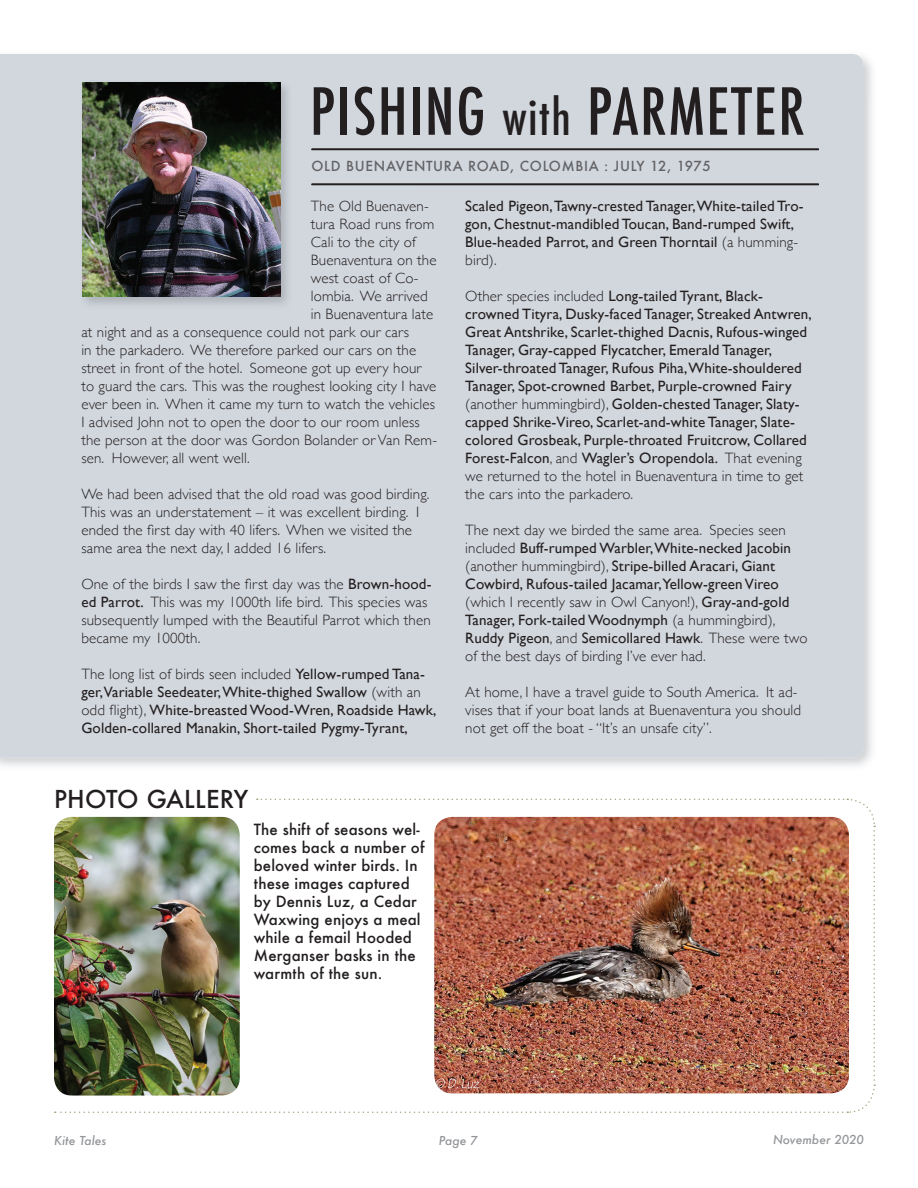
<style>
.page{position:relative;width:918px;height:1188px;background:#fff}
.page>*{position:absolute;margin:0;border:0;box-sizing:border-box;transform-origin:0 0}
.t1{font:500 condensed 63px "Futura";letter-spacing:.03em;color:#231f20}
.t2{font:500 24px "Futura";letter-spacing:.01em;color:#231f20}
.t3{font:15px/18px "Gill Sans";letter-spacing:.01em;color:#231f20}
.t4{font:300 15px/18px "Gill Sans";letter-spacing:.01em;color:#231f20}
.t5{font:500 15px/18px "Futura";letter-spacing:.01em;color:#231f20}
.t6{font:500 13.5px "Futura";letter-spacing:.05em;color:#636366}
.t7{font:italic 500 12px "Futura";color:#939598}
.s1{font-size:48px}
.s2{font-weight:400}
.s3{font-weight:300}
</style>
<div class="page">
<div style="left:0;top:54px;width:864px;height:704px;background:#d2d7dd"></div>
<div style="left:312px;top:160px;width:507px;height:30px;background:#d2d7dd"></div>
<hr style="left:312px;top:149px;width:507px;height:1px;background:#231f20">
<img style="left:79px;top:79px;width:214px;height:231px">
<img style="left:82px;top:82px;width:198px;height:118px">
<div style="left:310px;top:82px;width:506px;height:58px;background:#d2d7dd"></div>
<svg style="left:81px;top:200px;width:357px;height:549px;background:#c2c7cd"></svg>
<div style="left:465px;top:200px;width:345px;height:549px;background:#d2d7dd"></div>
<hr style="left:312px;top:184px;width:507px;height:1px;background:#231f20">
<img style="left:55px;top:798px;width:821px;height:315px">
<h1 class="t1" style="left:310px;top:71px;width:496px">PISHING <span class="s1">with</span> PARMETER</h1>
<p class="t6" style="left:312px;top:157px;width:401px">OLD BUENAVENTURA ROAD, COLOMBIA : JULY 12, 1975</p>
<p class="t4" style="left:311px;top:196px;width:119px">The Old Buenaven-</p>
<p class="t4" style="left:311px;top:214px;width:125px">tura Road runs from</p>
<p class="t4" style="left:311px;top:232px;width:106px">Cali to the city of</p>
<p class="t4" style="left:311px;top:250px;width:127px">Buenaventura on the</p>
<p class="t4" style="left:311px;top:268px;width:109px">west coast of Co-</p>
<p class="t4" style="left:311px;top:286px;width:119px">lombia. We arrived</p>
<p class="t4" style="left:311px;top:304px;width:124px">in Buenaventura late</p>
<p class="t4" style="left:81px;top:322px;width:329px">at night and as a consequence could not park our cars</p>
<p class="t4" style="left:81px;top:340px;width:336px">in the parkadero. We therefore parked our cars on the</p>
<p class="t4" style="left:81px;top:358px;width:342px">street in front of the hotel. Someone got up every hour</p>
<p class="t4" style="left:81px;top:376px;width:356px">to guard the cars. This was the roughest looking city I have</p>
<p class="t4" style="left:81px;top:394px;width:355px">ever been in. When it came my turn to watch the vehicles</p>
<p class="t4" style="left:81px;top:412px;width:340px">I advised John not to open the door to our room unless</p>
<p class="t4" style="left:81px;top:430px;width:357px">the person at the door was Gordon Bolander or Van Rem-</p>
<p class="t4" style="left:81px;top:448px;width:170px">sen. However, all went well.</p>
<p class="t4" style="left:81px;top:484px;width:350px">We had been advised that the old road was good birding.<br>This was an understatement – it was excellent birding. I ended the first day with 40 lifers. When we visited the same area the next day, I added 16 lifers.</p>
<p class="t4" style="left:81px;top:574px;width:352px">One of the birds I saw the first day was the <span class="s2">Brown-hood&shy;ed Parrot.</span> This was my 1000th life bird. This species was subsequently lumped with the Beautiful Parrot which then became my 1000th.</p>
<p class="t3" style="left:81px;top:665px;width:356px"><span class="s3">The long list of birds seen included</span> Yellow-rumped Tana&shy;ger,Variable Seedeater, White-thighed Swallow <span class="s3">(with an odd flight),</span> White-breasted Wood-Wren, Roadside Hawk, Golden-collared Manakin, Short-tailed Pygmy-Tyrant,</p>
<h2 class="t2" style="left:54px;top:783px;width:196px">PHOTO GALLERY</h2>
<p class="t5" style="left:254px;top:820px;width:172px">The shift of seasons wel&shy;comes back a number of beloved winter birds. In these images captured by Dennis Luz, a Cedar<br>Waxwing enjoys a meal while a femail Hooded<br>Merganser basks in the warmth of the sun.</p>
<p class="t3" style="left:465px;top:197px;width:340px">Scaled Pigeon, Tawny-crested Tanager, White-tailed Tro&shy;gon, Chestnut-mandibled Toucan, Band-rumped Swift, Blue-headed Parrot, and Green Thorntail <span class="s3">(a humming&shy;bird).</span></p>
<p class="t3" style="left:465px;top:287px;width:348px"><span class="s3">Other species included</span> Long-tailed Tyrant, Black&shy;crowned Tityra, Dusky-faced Tanager, Streaked Antwren, Great Antshrike, Scarlet-thighed Dacnis, Rufous-winged Tanager, Gray-capped Flycatcher, Emerald Tanager, Silver-throated Tanager, Rufous Piha, White-shouldered Tanager, Spot-crowned Barbet, Purple-crowned Fairy <span class="s3">(another hummingbird),</span> Golden-chested Tanager, Slaty&shy;capped Shrike-Vireo, Scarlet-and-white Tanager, Slate&shy;colored Grosbeak, Purple-throated Fruitcrow, Collared Forest-Falcon<span class="s3">, and</span> Wagler’s Oropendola. <span class="s3">That evening we returned to the hotel in Buenaventura in time to get the cars into the parkadero.</span></p>
<p class="t3" style="left:465px;top:521px;width:344px"><span class="s3">The next day we birded the same area. Species seen included</span> Buff-rumped Warbler, White-necked Jacobin <span class="s3">(another hummingbird),</span> Stripe-billed Aracari, Giant Cowbird, Rufous-tailed Jacamar,Yellow-green Vireo <span class="s3">(which I recently saw in Owl Canyon!),</span> Gray-and-gold Tanager, Fork-tailed Woodnymph <span class="s3">(a hummingbird), </span>Ruddy Pigeon<span class="s3">, and</span> Semicollared Hawk<span class="s3">. These were two of the best days of birding I’ve ever had.</span></p>
<p class="t4" style="left:465px;top:682px;width:337px">At home, I have a travel guide to South America. It ad&shy;vises that if your boat lands at Buenaventura you should not get off the boat - “It’s an unsafe city”.</p>
<p class="t7" style="left:54px;top:1132px;width:54px">Kite Tales</p>
<p class="t7" style="left:439px;top:1132px;width:40px">Page 7</p>
<p class="t7" style="left:773px;top:1131px;width:92px">November 2020</p>
</div>
